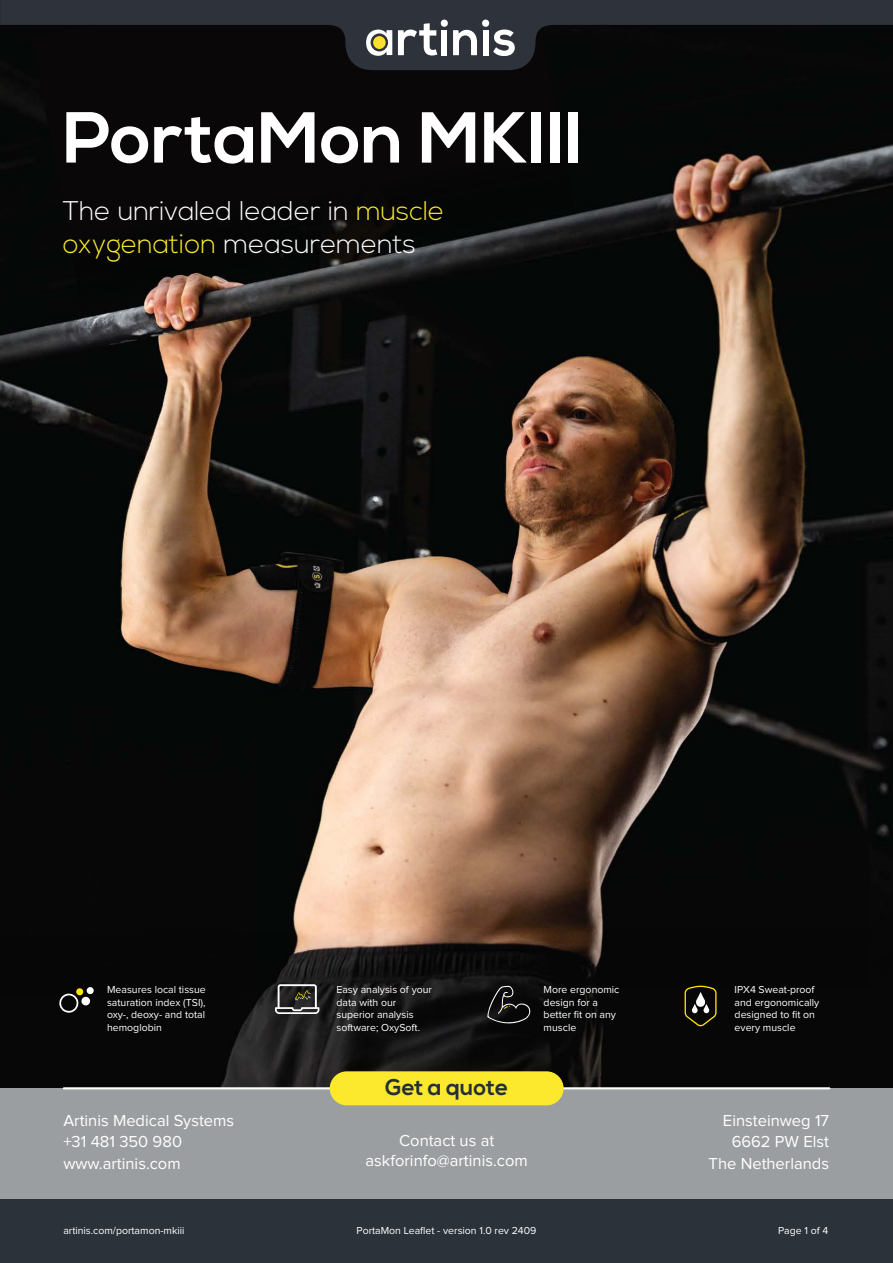
<style>
.page{position:relative;width:893px;height:1263px;background:#fff}
.page>*{position:absolute;margin:0;border:0;box-sizing:border-box;transform-origin:0 0}
.t1{font:700 72px "Nexa";color:#fff}
.t2{font:300 27px/33px "Nexa";color:#fff}
.t3{font:700 22.5px "Nexa";letter-spacing:-.005em;color:#243037}
.t4{font:16.5px/19.8px "Proxima Nova";color:#fff;text-align:center}
.t5{font:10.5px/12.6px "Proxima Nova";color:#fff}
.s1{color:#fbeb2d}
</style>
<div class="page">
<img style="left:0;top:70px;width:893px;height:855px">
<svg style="left:0;top:925px;width:893px;height:163px;background:#12100f"></svg>
<svg style="left:32px;top:70px;width:544px;height:236px;background:#0e0c0d"></svg>
<div style="left:0;top:1199px;width:893px;height:64px;background:#2c323a"></div>
<div style="left:0;top:1088px;width:893px;height:111px;background:#9b9ea0"></div>
<hr style="left:64px;top:1087px;width:765px;height:2px;background:#fff">
<div style="left:330px;top:1071px;width:234px;height:34px;background:#fce92e;border-radius:17px"></div>
<svg style="left:0;top:0;width:893px;height:70px;background:#181a1e"></svg>
<svg style="left:366px;top:30px;width:26px;height:26px"></svg>
<svg style="left:398px;top:18px;width:117px;height:38px"></svg>
<svg style="left:275px;top:984px;width:44px;height:30px"></svg>
<svg style="left:58px;top:987px;width:36px;height:26px"></svg>
<svg style="left:685px;top:986px;width:31px;height:40px"></svg>
<svg style="left:487px;top:986px;width:45px;height:40px;background:#232222"></svg>
<h1 class="t1" style="left:63px;top:96px;width:522px">PortaMon MKIII</h1>
<h2 class="t2" style="left:63px;top:195px;width:383px">The unrivaled leader in <span class="s1">muscle oxygenation</span> measurements</h2>
<p class="t5" style="left:107px;top:984px;width:100px;text-align:justify">Measures local tissue saturation index (TSI), oxy-, deoxy- and total hemoglobin</p>
<p class="t5" style="left:735px;top:984px;width:86px">IPX4 Sweat-proof and ergonomically designed to fit on every muscle</p>
<p class="t5" style="left:336px;top:984px;width:97px">Easy analysis of your data with our superior analysis software; OxySoft.</p>
<p class="t5" style="left:544px;top:984px;width:77px">More ergonomic design for a better fit on any muscle</p>
<h3 class="t4" style="left:63px;top:1110px;width:172px;line-height:21.8px;text-align:left">Artinis Medical Systems +31 481 350 980</h3>
<h3 class="t4" style="left:63px;top:1154px;width:119px">www.artinis.com</h3>
<h3 class="t3" style="left:385px;top:1074px;width:125px">Get a quote</h3>
<h3 class="t4" style="left:365px;top:1131px;width:164px">Contact us at askforinfo@artinis.com</h3>
<h3 class="t4" style="left:723px;top:1111px;width:108px">Einsteinweg 17</h3>
<h3 class="t4" style="left:732px;top:1132px;width:99px">6662 PW Elst</h3>
<h3 class="t4" style="left:709px;top:1154px;width:122px">The Netherlands</h3>
<p class="t5" style="left:63px;top:1225px;width:123px">artinis.com/portamon-mkiii</p>
<p class="t5" style="left:356px;top:1225px;width:181px">PortaMon Leaflet - version 1.0 rev 2409</p>
<p class="t5" style="left:778px;top:1225px;width:52px">Page 1 of 4</p>
</div>
